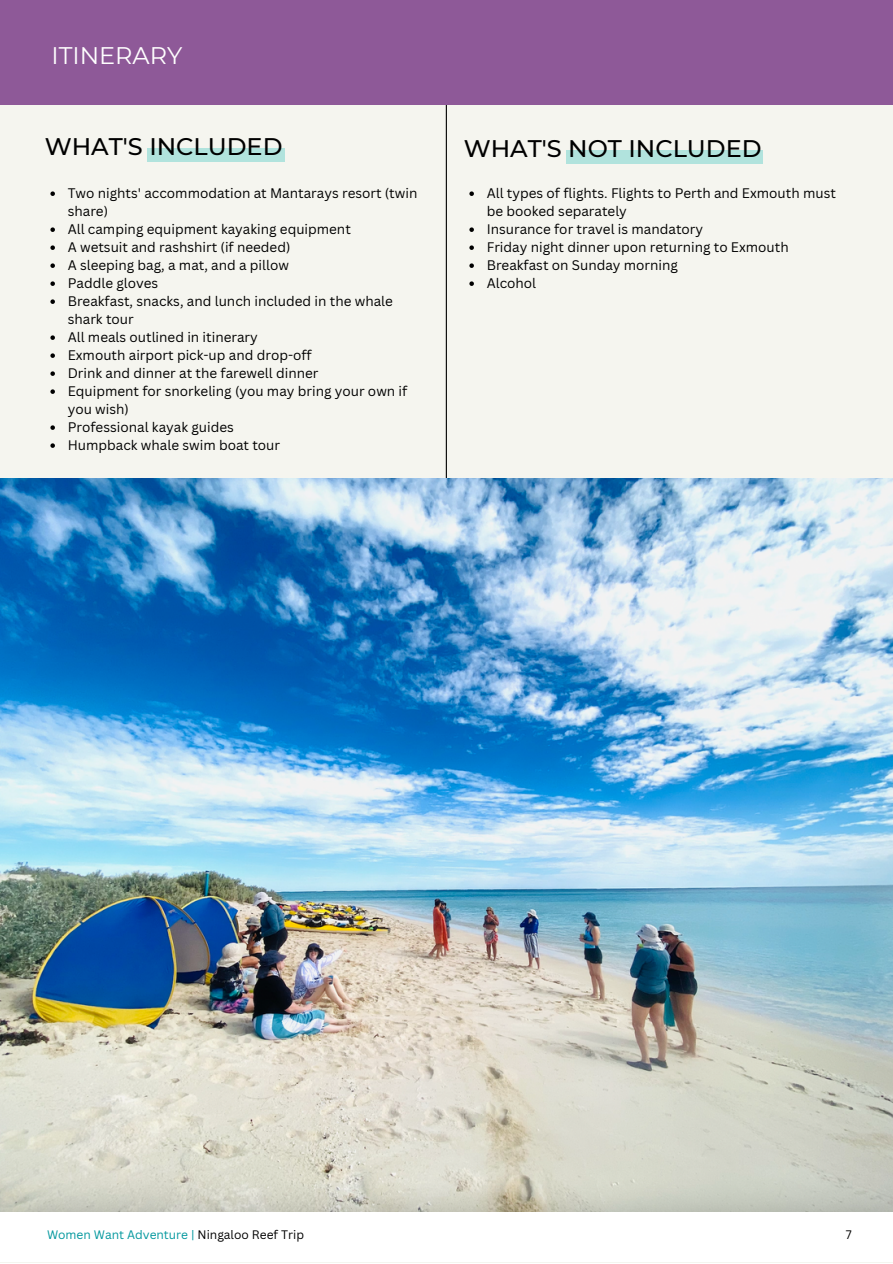
<style>
.page{position:relative;width:893px;height:1264px;background:#fff}
.page>*{position:absolute;margin:0;border:0;box-sizing:border-box;transform-origin:0 0}
.t1{font:500 24px "Montserrat";color:#000}
.t2{font:24px "Montserrat";color:#fff}
.t3{font:13.5px/18px "Canva Sans";color:#000}
.t4{font:12px "Canva Sans";color:#03989e}
.t5{font:12px "Canva Sans";color:#000}
.s1{color:#000}
</style>
<div class="page">
<div style="left:0;top:0;width:892px;height:1262px;background:#f5f5ef"></div>
<div style="left:148px;top:148px;width:137px;height:13px;background:#b1e3dd"></div>
<div style="left:0;top:1211px;width:892px;height:50px;background:#fff"></div>
<div style="left:566px;top:150px;width:197px;height:14px;background:#b1e3dd"></div>
<hr style="left:446px;top:105px;width:1px;height:1106px;background:#000">
<img style="left:0;top:478px;width:892px;height:733px">
<div style="left:0;top:0;width:892px;height:105px;background:#8e5998"></div>
<svg style="left:50px;top:191px;width:5px;height:5px"></svg>
<svg style="left:50px;top:227px;width:5px;height:5px"></svg>
<svg style="left:50px;top:245px;width:5px;height:5px"></svg>
<svg style="left:50px;top:263px;width:5px;height:5px"></svg>
<svg style="left:50px;top:281px;width:5px;height:5px"></svg>
<svg style="left:50px;top:299px;width:5px;height:5px"></svg>
<svg style="left:50px;top:335px;width:5px;height:5px"></svg>
<svg style="left:50px;top:353px;width:5px;height:5px"></svg>
<svg style="left:50px;top:371px;width:5px;height:5px"></svg>
<svg style="left:50px;top:389px;width:5px;height:5px"></svg>
<svg style="left:50px;top:425px;width:5px;height:5px"></svg>
<svg style="left:50px;top:443px;width:5px;height:5px"></svg>
<svg style="left:469px;top:191px;width:5px;height:5px"></svg>
<svg style="left:469px;top:227px;width:5px;height:5px"></svg>
<svg style="left:469px;top:245px;width:5px;height:5px"></svg>
<svg style="left:469px;top:263px;width:5px;height:5px"></svg>
<svg style="left:469px;top:281px;width:5px;height:5px"></svg>
<h1 class="t2" style="left:51px;top:41px;width:132px">ITINERARY</h1>
<h1 class="t1" style="left:45px;top:132px;width:239px">WHAT'S INCLUDED</h1>
<p class="t3" style="left:68px;top:184px;width:351px">Two nights' accommodation at Mantarays resort (twin share)<br>All camping equipment kayaking equipment<br>A wetsuit and rashshirt (if needed)<br>A sleeping bag, a mat, and a pillow<br>Paddle gloves<br>Breakfast, snacks, and lunch included in the whale shark tour<br>All meals outlined in itinerary<br>Exmouth airport pick-up and drop-off<br>Drink and dinner at the farewell dinner<br>Equipment for snorkeling (you may bring your own if you wish)<br>Professional kayak guides<br>Humpback whale swim boat tour</p>
<h1 class="t1" style="left:464px;top:134px;width:299px">WHAT'S NOT INCLUDED</h1>
<p class="t3" style="left:486px;top:184px;width:350px">All types of flights. Flights to Perth and Exmouth must be booked separately<br>Insurance for travel is mandatory<br>Friday night dinner upon returning to Exmouth<br>Breakfast on Sunday morning<br>Alcohol</p>
<p class="t4" style="left:47px;top:1225px;width:258px">Women Want Adventure | <span class="s1">Ningaloo Reef Trip</span></p>
<p class="t5" style="left:845px;top:1225px;width:7px">7</p>
</div>
